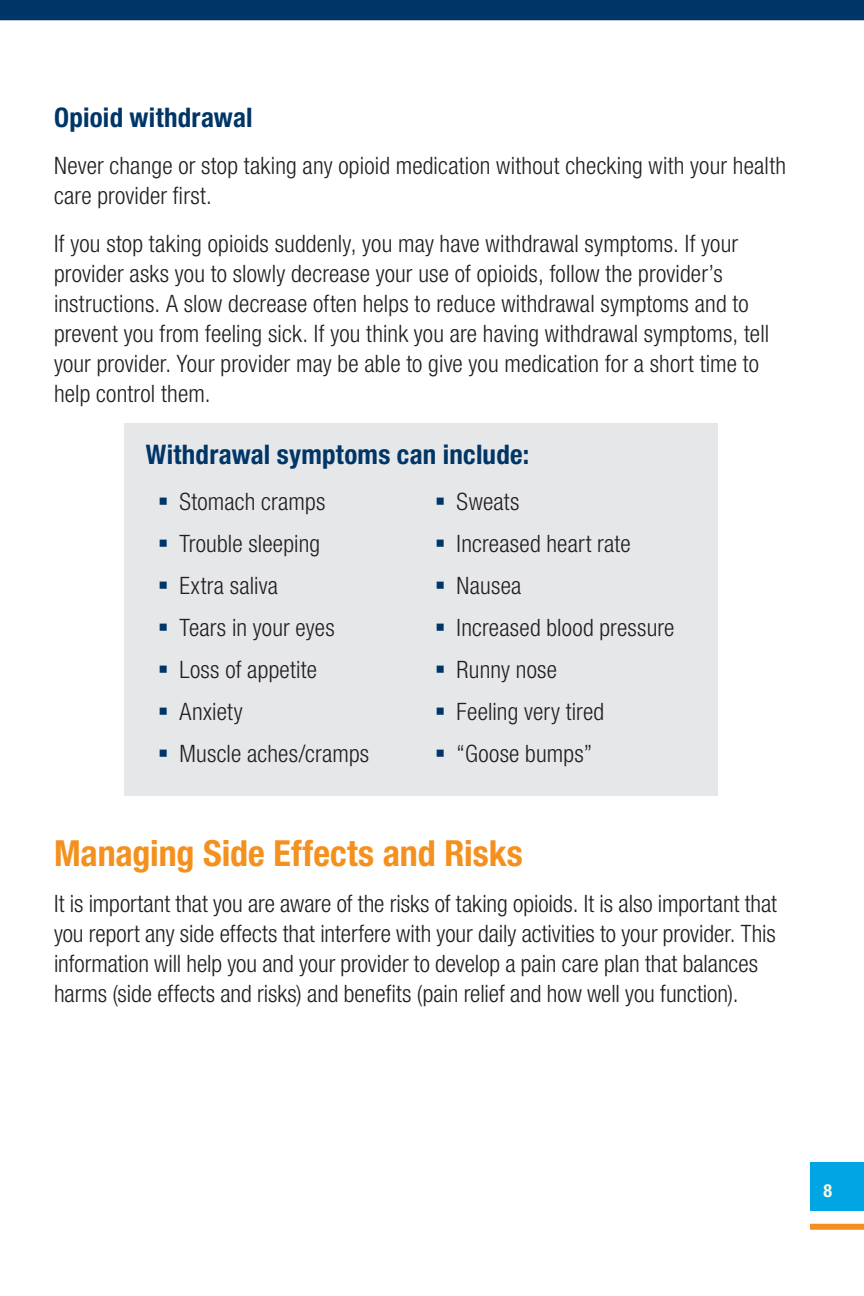
<style>
.page{position:relative;width:864px;height:1296px;background:#fff}
.page>*{position:absolute;margin:0;border:0;box-sizing:border-box;transform-origin:0 0}
.t1{font:700 condensed 36px "Helvetica Neue LT Std";letter-spacing:-.005em;color:#f4901d}
.t2{font:700 condensed 27px "Helvetica Neue LT Std";letter-spacing:.01em;color:#003667}
.t3{font:300 condensed 24px/42px "Helvetica Neue LT Std";letter-spacing:.005em;color:#231f20}
.t4{font:700 condensed 18px "Helvetica Neue LT Std";color:#fef8dd}
</style>
<div class="page">
<div style="left:810px;top:1162px;width:54px;height:48px;background:#00a5e3"></div>
<div style="left:810px;top:1224px;width:54px;height:6px;background:#f4901d"></div>
<div style="left:124px;top:423px;width:594px;height:373px;background:#e6e7e9"></div>
<div style="left:0;top:0;width:864px;height:20px;background:#003667"></div>
<p class="t2" style="left:54px;top:101px;width:200px">Opioid withdrawal</p>
<p class="t3" style="left:54px;top:150px;width:734px;line-height:30px">Never change or stop taking any opioid medication without checking with your health care provider first.</p>
<p class="t3" style="left:54px;top:228px;width:717px;line-height:30px">If you stop taking opioids suddenly, you may have withdrawal symptoms. If your provider asks you to slowly decrease your use of opioids, follow the provider’s instructions. A slow decrease often helps to reduce withdrawal symptoms and to prevent you from feeling sick. If you think you are having withdrawal symptoms, tell your provider. Your provider may be able to give you medication for a short time to help control them.</p>
<p class="t2" style="left:146px;top:438px;width:385px">Withdrawal symptoms can include:</p>
<p class="t3" style="left:179px;top:480px;width:191px">Stomach cramps<br>Trouble sleeping<br>Extra saliva<br>Tears in your eyes<br>Loss of appetite<br>Anxiety<br>Muscle aches/cramps</p>
<p class="t3" style="left:457px;top:480px;width:219px">Sweats<br>Increased heart rate<br>Nausea<br>Increased blood pressure<br>Runny nose<br>Feeling very tired<br>“Goose bumps”</p>
<h1 class="t1" style="left:54px;top:832px;width:470px">Managing Side Effects and Risks</h1>
<p class="t3" style="left:54px;top:888px;width:725px;line-height:30px">It is important that you are aware of the risks of taking opioids. It is also important that you report any side effects that interfere with your daily activities to your provider. This information will help you and your provider to develop a pain care plan that balances harms (side effects and risks) and benefits (pain relief and how well you function).</p>
<p class="t4" style="left:824px;top:1179px;width:10px">8</p>
</div>
